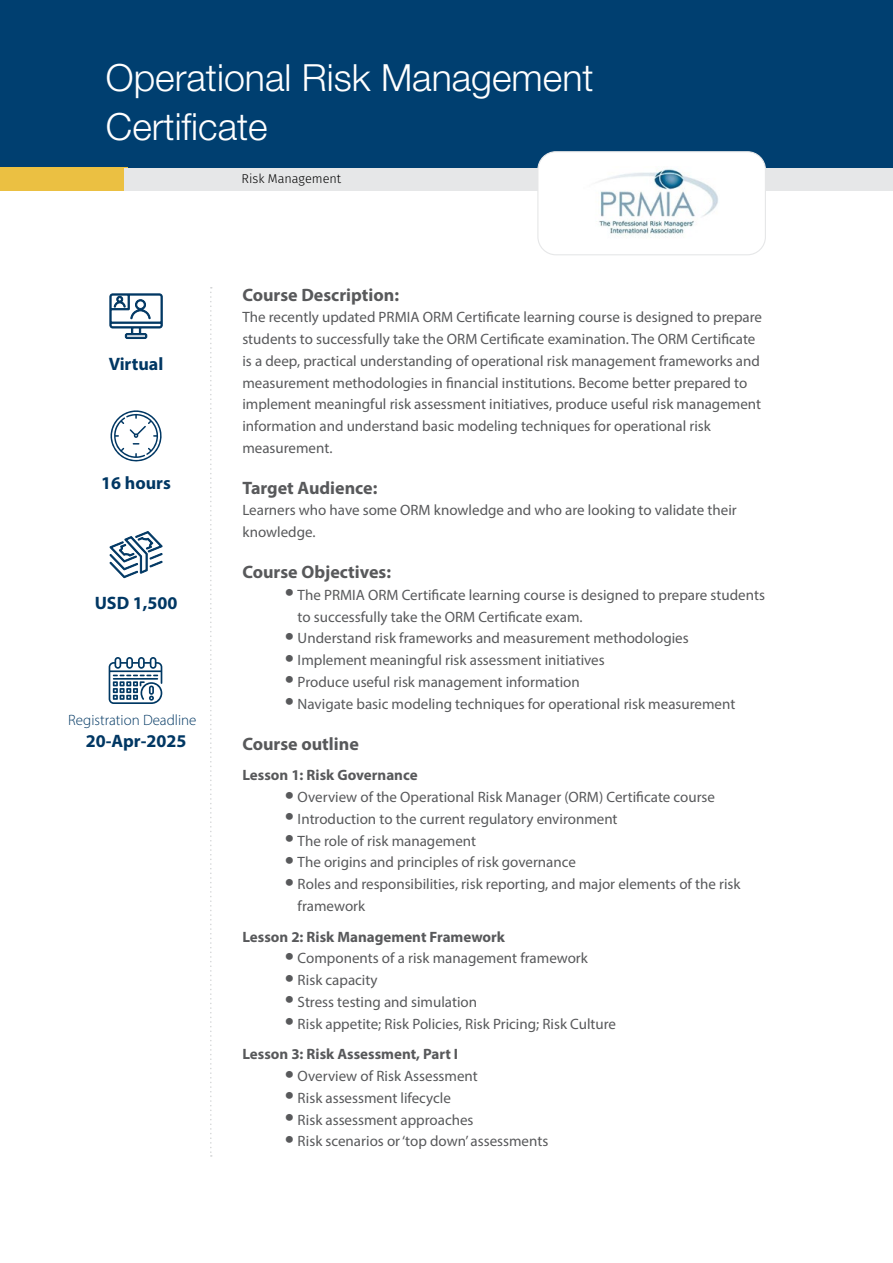
<style>
.page{position:relative;width:893px;height:1263px;background:#fff}
.page>*{position:absolute;margin:0;border:0;box-sizing:border-box;transform-origin:0 0}
.t1{font:300 37.5px/49.5px "Helvetica Neue LT Std";color:#fff}
.t2{font:700 18px "Myriad Pro";color:#58595b}
.t3{font:700 18px "Myriad Pro";color:#003763}
.t4{font:15px/21.8px "Myriad Pro";color:#58595b}
.t5{font:700 15px "Myriad Pro";color:#58595b}
.t6{font:300 15px "Myriad Pro";color:#003763}
.t7{font:300 12.75px "Fira Sans";color:#000}
.s1{font-size:33px}
.s2{font-weight:700}
</style>
<div class="page">
<div style="left:0;top:0;width:893px;height:168px;background:#003f70"></div>
<div style="left:0;top:168px;width:128px;height:23px;background:#ebc042"></div>
<div style="left:124px;top:168px;width:769px;height:22px;background:#e6e7e8"></div>
<svg style="left:210px;top:287px;width:2px;height:870px"></svg>
<svg style="left:109px;top:531px;width:54px;height:47px"></svg>
<svg style="left:111px;top:410px;width:51px;height:52px"></svg>
<svg style="left:109px;top:293px;width:54px;height:46px"></svg>
<svg style="left:109px;top:657px;width:53px;height:47px"></svg>
<div style="left:538px;top:152px;width:227px;height:103px;background:#fff;border-radius:18px"></div>
<img style="left:599px;top:169px;width:120px;height:66px">
<div style="left:537px;top:151px;width:229px;height:104px;border:1px solid #e6e7e8;border-radius:18px"></div>
<h1 class="t1" style="left:106px;top:52px;width:489px">Operational Risk Management<br>Certificate</h1>
<p class="t7" style="left:242px;top:169px;width:101px">Risk Management</p>
<p class="t3" style="left:109px;top:353px;width:56px">Virtual</p>
<p class="t3" style="left:101px;top:472px;width:71px">16 hours</p>
<p class="t3" style="left:95px;top:591px;width:84px">USD 1,500</p>
<p class="t6" style="left:68px;top:711px;width:130px">Registration Deadline</p>
<p class="t3" style="left:86px;top:729px;width:102px">20-Apr-2025</p>
<p class="t2" style="left:242px;top:283px;width:158px">Course Description:</p>
<p class="t4" style="left:242px;top:306px;width:521px">The recently updated PRMIA ORM Certificate learning course is designed to prepare students to successfully take the ORM Certificate examination. The ORM Certificate is a deep, practical understanding of operational risk management frameworks and measurement methodologies in financial institutions. Become better prepared to implement meaningful risk assessment initiatives, produce useful risk management information and understand basic modeling techniques for operational risk measurement.</p>
<p class="t2" style="left:242px;top:476px;width:137px">Target Audience:</p>
<p class="t4" style="left:242px;top:499px;width:496px">Learners who have some ORM knowledge and who are looking to validate their knowledge.</p>
<p class="t2" style="left:242px;top:560px;width:150px">Course Objectives:</p>
<p class="t4" style="left:298px;top:584px;width:469px;text-indent:-13px"><span class="s1">•</span> The PRMIA ORM Certificate learning course is designed to prepare students to successfully take the ORM Certificate exam.</p>
<p class="t4" style="left:285px;top:627px;width:405px"><span class="s1">•</span> Understand risk frameworks and measurement methodologies</p>
<p class="t4" style="left:285px;top:649px;width:321px"><span class="s1">•</span> Implement meaningful risk assessment initiatives</p>
<p class="t4" style="left:285px;top:671px;width:296px"><span class="s1">•</span> Produce useful risk management information</p>
<p class="t4" style="left:285px;top:692px;width:452px"><span class="s1">•</span> Navigate basic modeling techniques for operational risk measurement</p>
<p class="t2" style="left:242px;top:732px;width:118px">Course outline</p>
<p class="t5" style="left:242px;top:765px;width:177px">Lesson 1: Risk Governance</p>
<p class="t4" style="left:285px;top:786px;width:432px"><span class="s1">•</span> Overview of the Operational Risk Manager (ORM) Certificate course</p>
<p class="t4" style="left:285px;top:808px;width:334px"><span class="s1">•</span> Introduction to the current regulatory environment</p>
<p class="t4" style="left:285px;top:829px;width:193px"><span class="s1">•</span> The role of risk management</p>
<p class="t4" style="left:285px;top:851px;width:293px"><span class="s1">•</span> The origins and principles of risk governance</p>
<p class="t4" style="left:298px;top:873px;width:444px;text-indent:-13px"><span class="s1">•</span> Roles and responsibilities, risk reporting, and major elements of the risk framework</p>
<p class="t5" style="left:242px;top:927px;width:264px">Lesson 2: Risk Management Framework</p>
<p class="t4" style="left:285px;top:947px;width:305px"><span class="s1">•</span> Components of a risk management framework</p>
<p class="t4" style="left:285px;top:969px;width:94px"><span class="s1">•</span> Risk capacity</p>
<p class="t4" style="left:285px;top:991px;width:194px"><span class="s1">•</span> Stress testing and simulation</p>
<p class="t4" style="left:242px;top:1008px;width:375px;line-height:30.8px;text-indent:43px"><span class="s1">•</span> Risk appetite; Risk Policies, Risk Pricing; Risk Culture<br><span class="s2">Lesson 3: Risk Assessment, Part I</span></p>
<p class="t4" style="left:285px;top:1065px;width:194px"><span class="s1">•</span> Overview of Risk Assessment</p>
<p class="t4" style="left:285px;top:1087px;width:168px"><span class="s1">•</span> Risk assessment lifecycle</p>
<p class="t4" style="left:285px;top:1108px;width:190px"><span class="s1">•</span> Risk assessment approaches</p>
<p class="t4" style="left:285px;top:1130px;width:265px"><span class="s1">•</span> Risk scenarios or ‘top down’ assessments</p>
</div>
